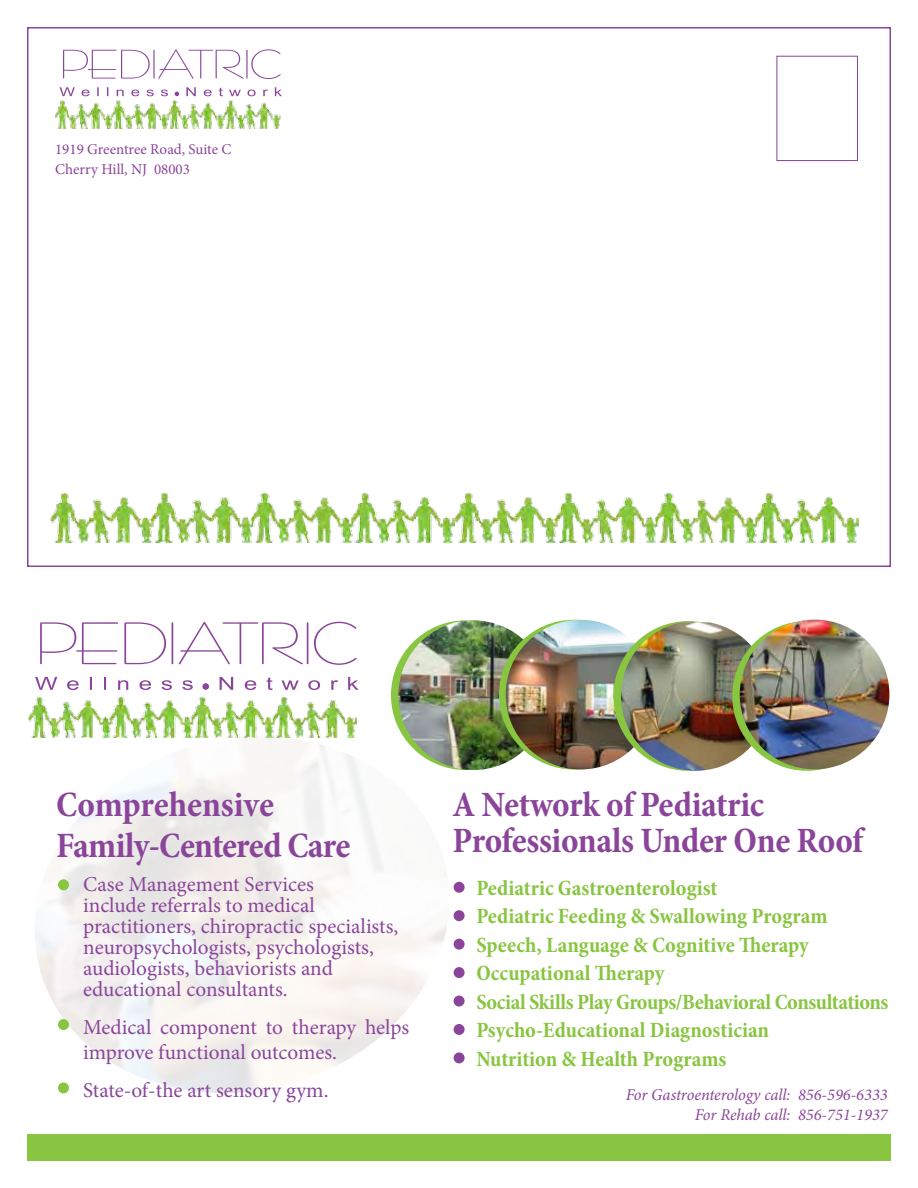
<style>
.page{position:relative;width:918px;height:1188px;background:#fff}
.page>*{position:absolute;margin:0;border:0;box-sizing:border-box;transform-origin:0 0}
.t1{font:700 condensed 36px/40.5px "Minion Pro";letter-spacing:-.01em;color:#8a459a}
.t2{font:700 condensed 21.9px/28.5px "Minion Pro";letter-spacing:-.005em;color:#88c540}
.t3{font:21.3px/21px "Minion Pro";color:#8a459a}
.t4{font:italic 16.5px/19.8px "Minion Pro";letter-spacing:-.005em;color:#8a459a;text-align:right}
.t5{font:15px/19.6px "Minion Pro";color:#8a459a}
</style>
<div class="page">
<img style="left:31px;top:736px;width:433px;height:358px">
<img style="left:55px;top:101px;width:226px;height:28px">
<svg style="left:63px;top:49px;width:218px;height:30px"></svg>
<svg style="left:60px;top:87px;width:222px;height:9px"></svg>
<img style="left:50px;top:492px;width:809px;height:50px">
<div style="left:777px;top:56px;width:81px;height:105px;background:#fff;border:1px solid #8a459a"></div>
<div style="left:27px;top:1134px;width:864px;height:27px;background:#88c540"></div>
<img style="left:28px;top:697px;width:328px;height:40px">
<svg style="left:35px;top:677px;width:324px;height:13px"></svg>
<svg style="left:40px;top:622px;width:317px;height:43px"></svg>
<div style="left:202px;top:683px;width:7px;height:7px;background:#8a459a;border-radius:50%"></div>
<div style="left:391px;top:620px;width:150px;height:150px;background:#88c540;border-radius:50%"></div>
<img style="left:398px;top:620px;width:150px;height:150px;border-radius:75px">
<svg style="left:499px;top:620px;width:150px;height:149px"></svg>
<img style="left:506px;top:620px;width:149px;height:149px;border-radius:75px">
<img style="left:621px;top:622px;width:136px;height:149px">
<svg style="left:732px;top:621px;width:150px;height:150px"></svg>
<img style="left:740px;top:620px;width:149px;height:149px;border-radius:75px">
<div style="left:58px;top:879px;width:11px;height:11px;background:#88c540;border-radius:50%"></div>
<div style="left:58px;top:1019px;width:11px;height:11px;background:#88c540;border-radius:50%"></div>
<div style="left:58px;top:1082px;width:11px;height:11px;background:#88c540;border-radius:50%"></div>
<div style="left:454px;top:882px;width:11px;height:11px;background:#8a459a;border-radius:50%"></div>
<div style="left:454px;top:910px;width:11px;height:11px;background:#8a459a;border-radius:50%"></div>
<div style="left:454px;top:939px;width:11px;height:11px;background:#8a459a;border-radius:50%"></div>
<div style="left:454px;top:967px;width:11px;height:11px;background:#8a459a;border-radius:50%"></div>
<div style="left:454px;top:996px;width:11px;height:11px;background:#8a459a;border-radius:50%"></div>
<div style="left:454px;top:1024px;width:11px;height:11px;background:#8a459a;border-radius:50%"></div>
<div style="left:454px;top:1052px;width:11px;height:11px;background:#8a459a;border-radius:50%"></div>
<p class="t5" style="left:55px;top:140px;width:178px">1919 Greentree Road, Suite C<br>Cherry Hill, NJ 08003</p>
<h1 class="t1" style="left:56px;top:784px;width:296px">Comprehensive<br>Family-Centered Care</h1>
<p class="t3" style="left:83px;top:874px;width:317px">Case Management Services<br>include referrals to medical practitioners, chiropractic specialists, neuropsychologists, psychologists, audiologists, behaviorists and educational consultants.</p>
<p class="t3" style="left:83px;top:1014px;width:328px;line-height:25.5px">Medical component to therapy helps improve functional outcomes.</p>
<p class="t3" style="left:83px;top:1080px;width:247px">State-of-the art sensory gym.</p>
<h1 class="t1" style="left:453px;top:787px;width:412px;line-height:36px">A Network of Pediatric<br>Professionals Under One Roof</h1>
<p class="t2" style="left:476px;top:873px;width:414px">Pediatric Gastroenterologist<br>Pediatric Feeding &amp; Swallowing Program Speech, Language &amp; Cognitive Therapy Occupational Therapy<br>Social Skills Play Groups/Behavioral Consultations Psycho-Educational Diagnostician<br>Nutrition &amp; Health Programs</p>
<p class="t4" style="left:626px;top:1085px;width:264px">For Gastroenterology call: 856-596-6333<br>For Rehab call: 856-751-1937</p>
</div>
